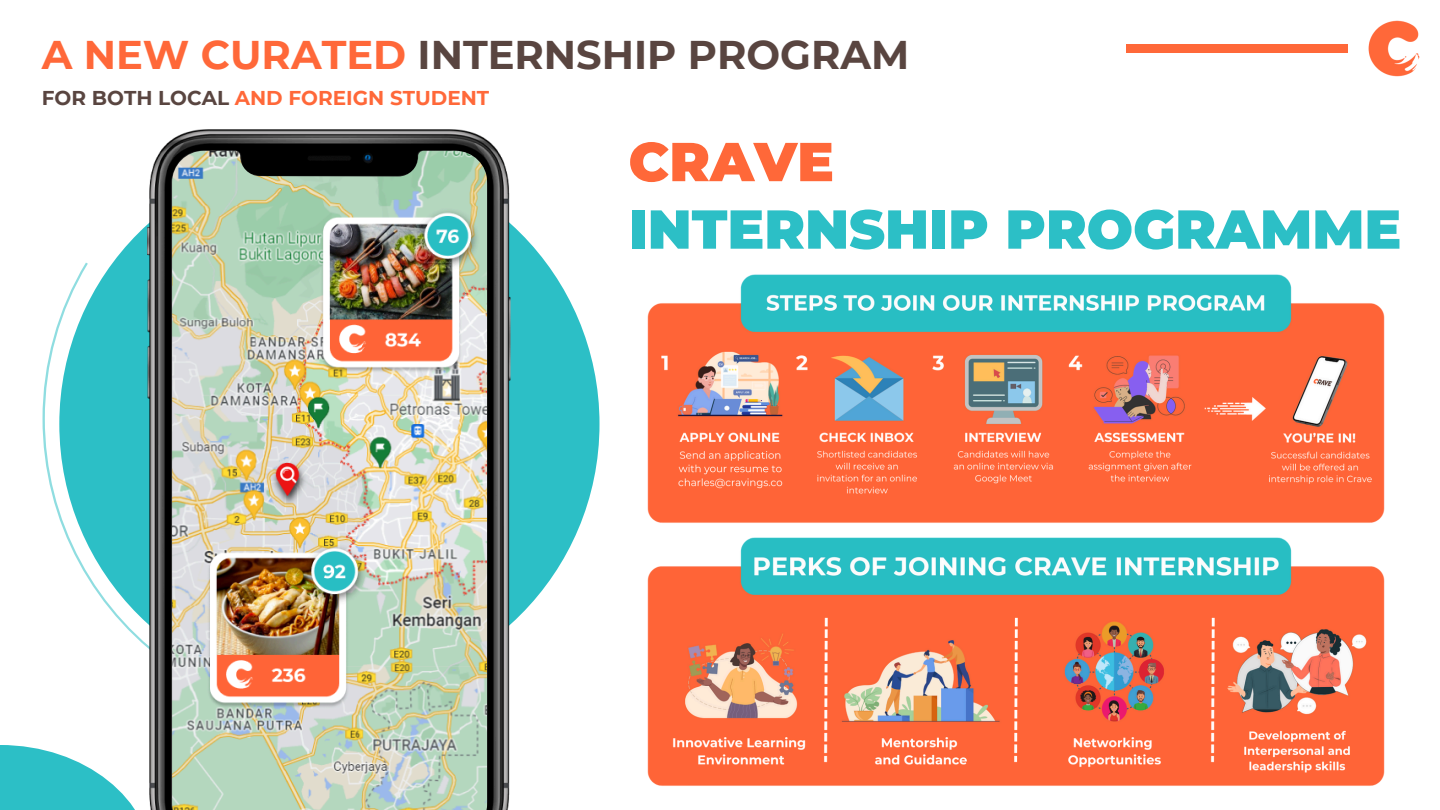
<style>
.page{position:relative;width:1440px;height:810px;background:#fff}
.page>*{position:absolute;margin:0;border:0;box-sizing:border-box;transform-origin:0 0}
.t1{font:900 54.7px/67.5px "Montserrat";color:#2cbfc6}
.t2{font:700 40px "Montserrat";color:#594540}
.t3{font:700 20px "Montserrat";color:#ff6839}
.s1{color:#ff6839}
.s2{color:#594540}
</style>
<div class="page">
<svg style="left:0;top:745px;width:135px;height:65px;fill:#2cbfc6"></svg>
<img style="left:1368px;top:20px;width:52px;height:57px">
<div style="left:1126px;top:45px;width:222px;height:8px;background:#ff6839"></div>
<img style="left:647px;top:563px;width:738px;height:223px">
<img style="left:647px;top:274px;width:738px;height:289px">
<svg style="left:43px;top:263px;width:104px;height:384px"></svg>
<div style="left:59px;top:154px;width:541px;height:540px;background:#2cbfc6;border-radius:50%"></div>
<img style="left:147px;top:130px;width:364px;height:680px">
<img style="left:172px;top:151px;width:315px;height:659px">
<p class="t2" style="left:42px;top:31px;width:869px"><span class="s1">A NEW CURATED</span> INTERNSHIP PROGRAM</p>
<p class="t3" style="left:42px;top:85px;width:449px"><span class="s2">FOR BOTH LOCAL</span> AND FOREIGN STUDENT</p>
<h1 class="t1" style="left:629px;top:128px;width:774px"><span class="s1">CRAVE<br></span>INTERNSHIP PROGRAMME</h1>
</div>
